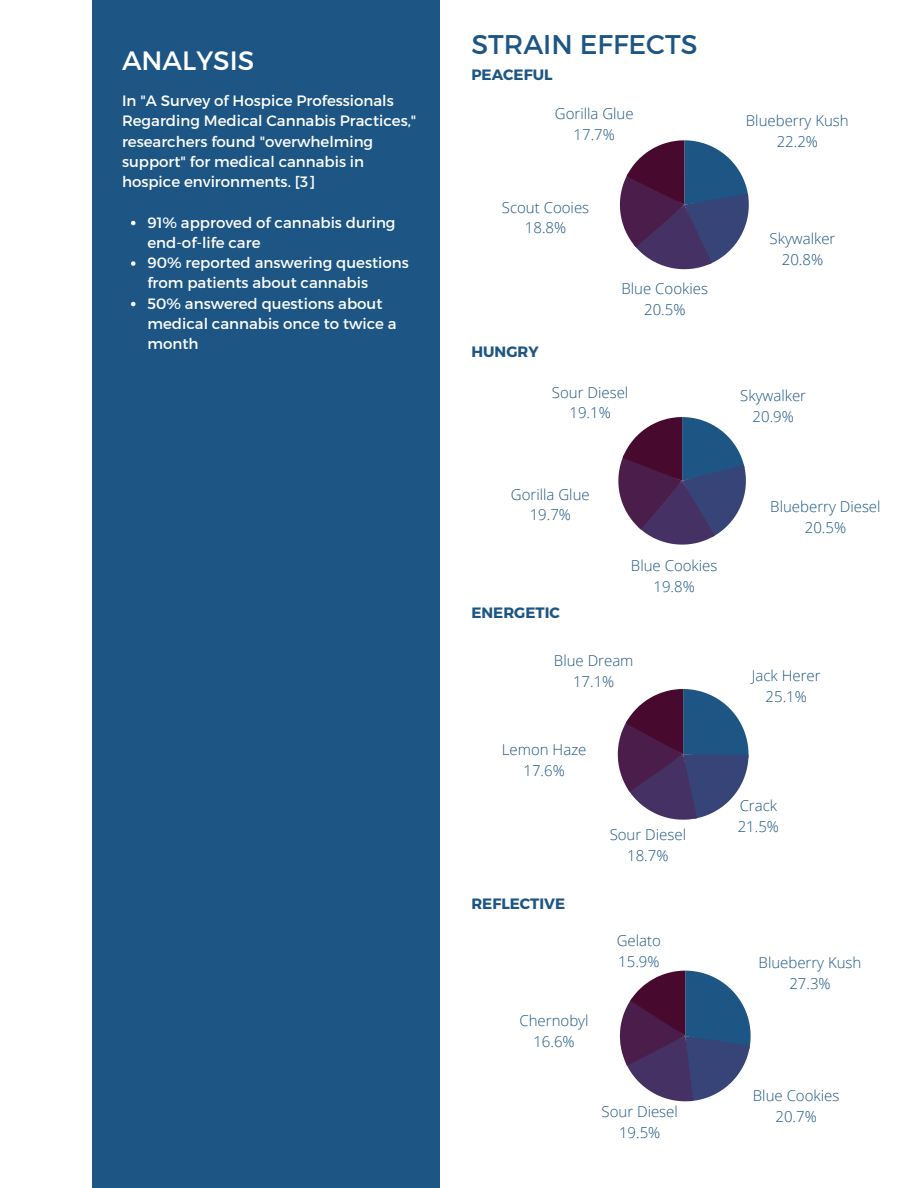
<style>
.page{position:relative;width:918px;height:1188px;background:#fff}
.page>*{position:absolute;margin:0;border:0;box-sizing:border-box;transform-origin:0 0}
.t1{font:27px "Montserrat";color:#1d5684}
.t2{font:26.55px "Montserrat";color:#fff}
.t3{font:300 15px "Open Sans";color:#1c5685}
.t4{font:15px/20.2px "Montserrat";color:#fff}
.t5{font:700 15px "Montserrat";color:#1d5684}
</style>
<div class="page">
<div style="left:92px;top:0;width:347px;height:1188px;background:#1d5684"></div>
<svg style="left:620px;top:140px;width:129px;height:129px"></svg>
<svg style="left:618px;top:417px;width:128px;height:128px"></svg>
<svg style="left:618px;top:689px;width:131px;height:131px"></svg>
<svg style="left:620px;top:971px;width:131px;height:130px"></svg>
<svg style="left:131px;top:221px;width:5px;height:4px"></svg>
<svg style="left:131px;top:261px;width:5px;height:5px"></svg>
<svg style="left:131px;top:302px;width:5px;height:4px"></svg>
<p class="t2" style="left:122px;top:43px;width:134px">ANALYSIS</p>
<p class="t4" style="left:122px;top:90px;width:296px">In "A Survey of Hospice Professionals Regarding Medical Cannabis Practices," researchers found "overwhelming support" for medical cannabis in hospice environments. [3]</p>
<p class="t4" style="left:147px;top:211px;width:250px">91% approved of cannabis during end-of-life care</p>
<p class="t4" style="left:147px;top:252px;width:263px">90% reported answering questions from patients about cannabis</p>
<p class="t4" style="left:147px;top:292px;width:251px">50% answered questions about medical cannabis once to twice a month</p>
<p class="t1" style="left:471px;top:27px;width:228px">STRAIN EFFECTS</p>
<p class="t5" style="left:471px;top:65px;width:83px">PEACEFUL</p>
<p class="t3" style="left:555px;top:103px;width:80px">Gorilla Glue</p>
<p class="t3" style="left:574px;top:123px;width:43px">17.7%</p>
<p class="t3" style="left:502px;top:197px;width:89px">Scout Cooies</p>
<p class="t3" style="left:525px;top:217px;width:43px">18.8%</p>
<p class="t5" style="left:471px;top:342px;width:69px">HUNGRY</p>
<p class="t3" style="left:622px;top:278px;width:88px">Blue Cookies</p>
<p class="t3" style="left:644px;top:299px;width:43px">20.5%</p>
<p class="t3" style="left:552px;top:382px;width:78px">Sour Diesel</p>
<p class="t3" style="left:569px;top:402px;width:43px">19.1%</p>
<p class="t3" style="left:746px;top:110px;width:104px">Blueberry Kush</p>
<p class="t3" style="left:777px;top:131px;width:43px">22.2%</p>
<p class="t3" style="left:770px;top:228px;width:67px">Skywalker</p>
<p class="t3" style="left:782px;top:249px;width:43px">20.8%</p>
<p class="t3" style="left:740px;top:385px;width:67px">Skywalker</p>
<p class="t3" style="left:753px;top:406px;width:43px">20.9%</p>
<p class="t3" style="left:511px;top:484px;width:80px">Gorilla Glue</p>
<p class="t3" style="left:530px;top:504px;width:43px">19.7%</p>
<p class="t5" style="left:471px;top:603px;width:90px">ENERGETIC</p>
<p class="t3" style="left:631px;top:555px;width:88px">Blue Cookies</p>
<p class="t3" style="left:654px;top:576px;width:43px">19.8%</p>
<p class="t3" style="left:554px;top:650px;width:81px">Blue Dream</p>
<p class="t3" style="left:573px;top:671px;width:43px">17.1%</p>
<p class="t3" style="left:502px;top:739px;width:86px">Lemon Haze</p>
<p class="t3" style="left:524px;top:760px;width:43px">17.6%</p>
<p class="t5" style="left:471px;top:894px;width:95px">REFLECTIVE</p>
<p class="t3" style="left:519px;top:1010px;width:71px">Chernobyl</p>
<p class="t3" style="left:533px;top:1031px;width:43px">16.6%</p>
<p class="t3" style="left:610px;top:824px;width:78px">Sour Diesel</p>
<p class="t3" style="left:627px;top:845px;width:43px">18.7%</p>
<p class="t3" style="left:617px;top:930px;width:46px">Gelato</p>
<p class="t3" style="left:618px;top:951px;width:43px">15.9%</p>
<p class="t3" style="left:770px;top:496px;width:112px">Blueberry Diesel</p>
<p class="t3" style="left:805px;top:517px;width:43px">20.5%</p>
<p class="t3" style="left:752px;top:665px;width:70px">Jack Herer</p>
<p class="t3" style="left:766px;top:686px;width:43px">25.1%</p>
<p class="t3" style="left:740px;top:795px;width:39px">Crack</p>
<p class="t3" style="left:738px;top:816px;width:43px">21.5%</p>
<p class="t3" style="left:759px;top:952px;width:104px">Blueberry Kush</p>
<p class="t3" style="left:789px;top:973px;width:43px">27.3%</p>
<p class="t3" style="left:753px;top:1085px;width:88px">Blue Cookies</p>
<p class="t3" style="left:602px;top:1101px;width:78px">Sour Diesel</p>
<p class="t3" style="left:775px;top:1106px;width:43px">20.7%</p>
<p class="t3" style="left:619px;top:1122px;width:43px">19.5%</p>
</div>
